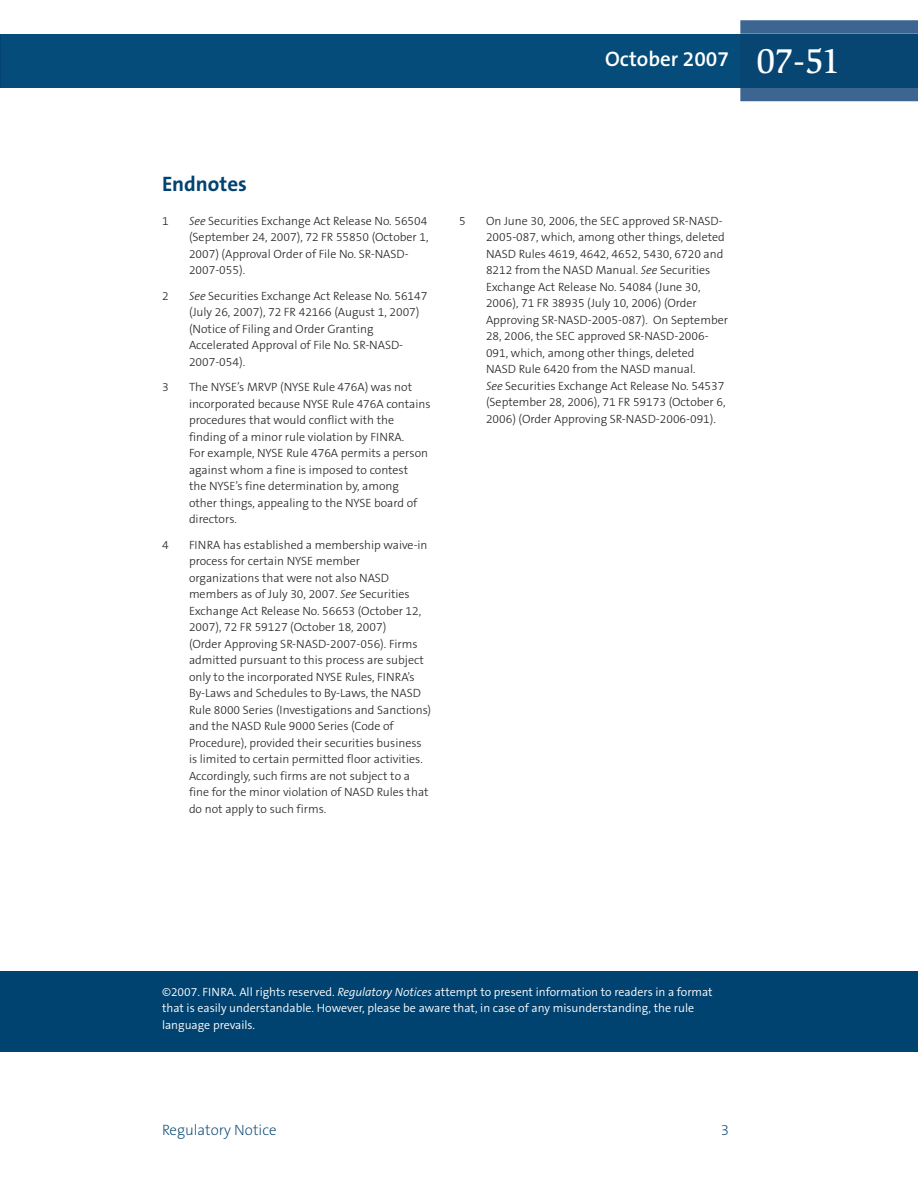
<style>
.page{position:relative;width:918px;height:1188px;background:#fff}
.page>*{position:absolute;margin:0;border:0;box-sizing:border-box;transform-origin:0 0}
.t1{font:500 36px "Slimbach LT";color:#fff}
.t2{font:600 21px "The Sans B6";color:#fff}
.t3{font:700 21px "The Sans B7";color:#004270}
.t4{font:200 15px "The Sans B2";color:#004270}
.t5{font:300 12px/16.5px "The Sans B3";color:#231f20}
.t6{font:300 12px/16.5px "The Sans B4";color:#fff}
.s1{font-style:italic}
</style>
<div class="page">
<div style="left:0;top:34px;width:740px;height:54px;background:#064c7a"></div>
<svg style="left:740px;top:20px;width:178px;height:81px;background:#3f6993"></svg>
<div style="left:740px;top:34px;width:178px;height:54px;background:#074573"></div>
<div style="left:0;top:971px;width:918px;height:81px;background:#004270"></div>
<hr style="left:0;top:34px;width:1px;height:54px;background:#034371">
<h2 class="t2" style="left:605px;top:48px;width:125px">October 2007</h2>
<h1 class="t1" style="left:756px;top:47px;width:86px">07-51</h1>
<h2 class="t3" style="left:162px;top:173px;width:86px">Endnotes</h2>
<p class="t5" style="left:162px;top:213px;width:8px">1</p>
<p class="t5" style="left:189px;top:213px;width:241px"><span class="s1">See</span> Securities Exchange Act Release No. 56504 (September 24, 2007), 72 FR 55850 (October 1, 2007) (Approval Order of File No. SR-NASD-2007-055).</p>
<p class="t5" style="left:162px;top:288px;width:8px">2</p>
<p class="t5" style="left:189px;top:288px;width:240px"><span class="s1">See</span> Securities Exchange Act Release No. 56147 (July 26, 2007), 72 FR 42166 (August 1, 2007) (Notice of Filing and Order Granting Accelerated Approval of File No. SR-NASD-2007-054).</p>
<p class="t5" style="left:162px;top:380px;width:8px">3</p>
<p class="t5" style="left:189px;top:380px;width:243px">The NYSE’s MRVP (NYSE Rule 476A) was not incorporated because NYSE Rule 476A contains procedures that would conflict with the finding of a minor rule violation by FINRA.<br>For example, NYSE Rule 476A permits a person against whom a fine is imposed to contest<br>the NYSE’s fine determination by, among<br>other things, appealing to the NYSE board of directors.</p>
<p class="t5" style="left:162px;top:537px;width:8px">4</p>
<p class="t5" style="left:189px;top:537px;width:244px">FINRA has established a membership waive-in process for certain NYSE member organizations that were not also NASD members as of July 30, 2007. <span class="s1">See</span> Securities Exchange Act Release No. 56653 (October 12, 2007), 72 FR 59127 (October 18, 2007)<br>(Order Approving SR-NASD-2007-056). Firms admitted pursuant to this process are subject only to the incorporated NYSE Rules, FINRA’s By-Laws and Schedules to By-Laws, the NASD Rule 8000 Series (Investigations and Sanctions) and the NASD Rule 9000 Series (Code of Procedure), provided their securities business is limited to certain permitted floor activities.<br>Accordingly, such firms are not subject to a fine for the minor violation of NASD Rules that do not apply to such firms.</p>
<p class="t5" style="left:459px;top:213px;width:8px">5</p>
<p class="t5" style="left:486px;top:213px;width:243px">On June 30, 2006, the SEC approved SR-NASD-2005-087, which, among other things, deleted NASD Rules 4619, 4642, 4652, 5430, 6720 and 8212 from the NASD Manual. <span class="s1">See</span> Securities Exchange Act Release No. 54084 (June 30, 2006), 71 FR 38935 (July 10, 2006) (Order Approving SR-NASD-2005-087). On September 28, 2006, the SEC approved SR-NASD-2006- 091, which, among other things, deleted<br>NASD Rule 6420 from the NASD manual.<br><span class="s1">See</span> Securities Exchange Act Release No. 54537 (September 28, 2006), 71 FR 59173 (October 6, 2006) (Order Approving SR-NASD-2006-091).</p>
<p class="t6" style="left:162px;top:984px;width:552px">©2007. FINRA. All rights reserved. <span class="s1">Regulatory Notices</span> attempt to present information to readers in a format that is easily understandable. However, please be aware that, in case of any misunderstanding, the rule language prevails.</p>
<p class="t4" style="left:162px;top:1122px;width:116px">Regulatory Notice</p>
<p class="t4" style="left:721px;top:1122px;width:10px">3</p>
</div>
